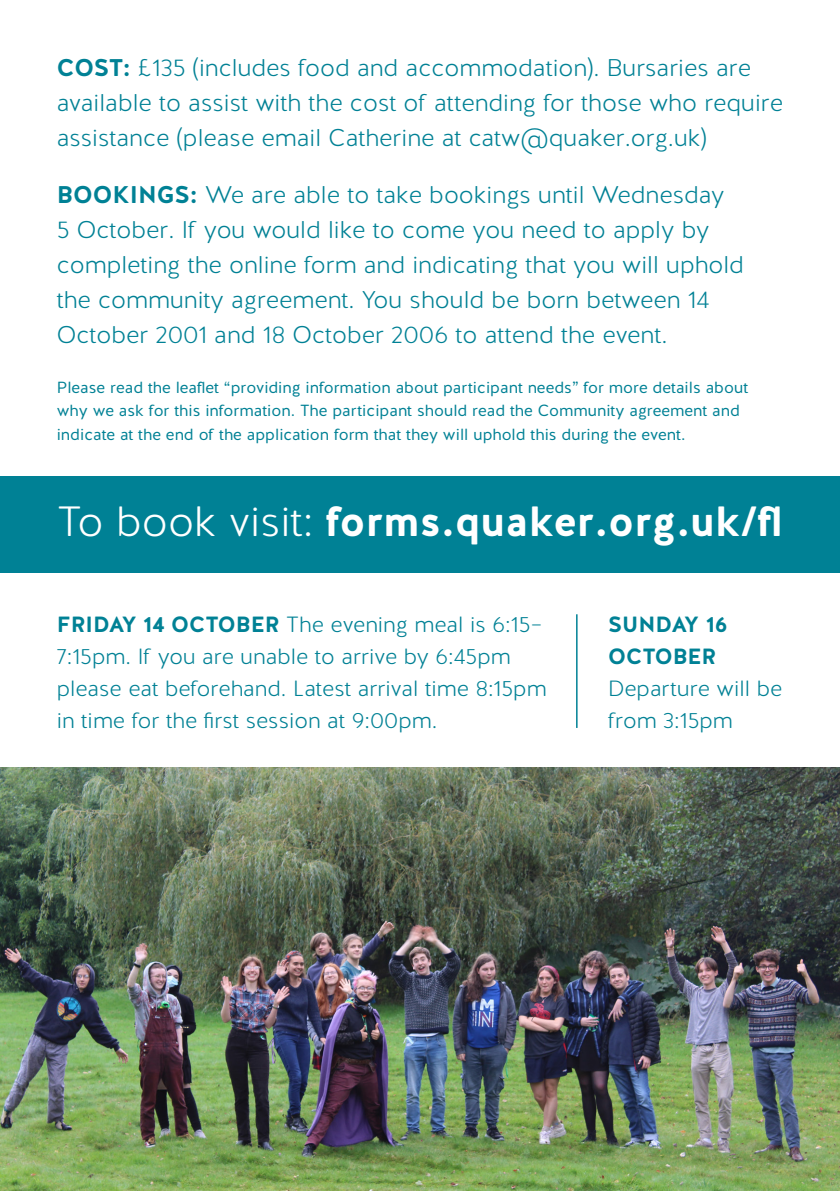
<style>
.page{position:relative;width:840px;height:1191px;background:#fff}
.page>*{position:absolute;margin:0;border:0;box-sizing:border-box;transform-origin:0 0}
.t1{font:700 42.2px "Halis R";color:#fff}
.t2{font:300 24.2px/35.2px "Halis R";color:#008195}
.t3{font:300 22px/32px "Halis R";color:#008195}
.t4{font:16.2px/23.4px "Halis R";color:#008195}
.s1{font-weight:700}
.s2{font-weight:300}
</style>
<div class="page">
<div style="left:0;top:476px;width:839px;height:97px;background:#008195"></div>
<hr style="left:575px;top:614px;width:2px;height:114px;background:#008195">
<img style="left:0;top:767px;width:839px;height:424px">
<p class="t2" style="left:57px;top:51px;width:727px"><span class="s1">COST:</span> £135 (includes food and accommodation). Bursaries are available to assist with the cost of attending for those who require assistance (please email Catherine at catw@quaker.org.uk)</p>
<p class="t2" style="left:57px;top:177px;width:688px"><span class="s1">BOOKINGS:</span> We are able to take bookings until Wednesday<br>5 October. If you would like to come you need to apply by completing the online form and indicating that you will uphold the community agreement. You should be born between 14<br>October 2001 and 18 October 2006 to attend the event.</p>
<p class="t4" style="left:57px;top:376px;width:692px">Please read the leaflet “providing information about participant needs” for more details about why we ask for this information. The participant should read the Community agreement and indicate at the end of the application form that they will uphold this during the event.</p>
<p class="t1" style="left:57px;top:494px;width:727px"><span class="s2">To book visit:</span> forms.quaker.org.uk/fl</p>
<p class="t3" style="left:57px;top:609px;width:491px"><span class="s1">FRIDAY 14 OCTOBER</span> The evening meal is 6:15– 7:15pm. If you are unable to arrive by 6:45pm please eat beforehand. Latest arrival time 8:15pm in time for the first session at 9:00pm.</p>
<p class="t3" style="left:607px;top:609px;width:175px"><span class="s1">SUNDAY 16<br>OCTOBER<br></span>Departure will be from 3:15pm</p>
</div>
